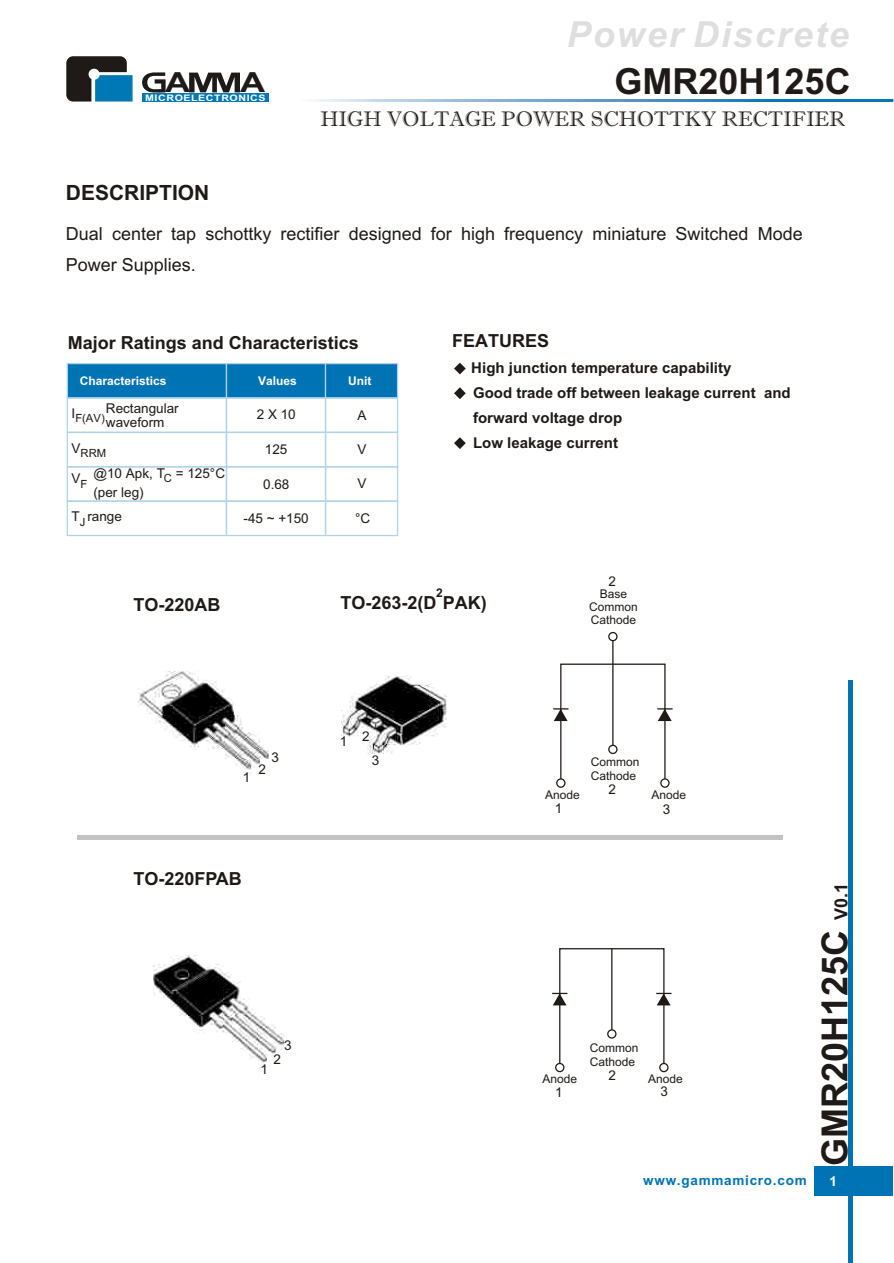
<style>
.page{position:relative;width:894px;height:1263px;background:#fff}
.page>*{position:absolute;margin:0;border:0;box-sizing:border-box;transform-origin:0 0}
.t1{font:700 36px "Arial CE";color:#1f1a17}
.t2{font:italic 700 36px "Arial";letter-spacing:.055em;color:#dedede}
.t3{font:700 27.75px "Arial";color:#1f1a17;scale:1.26 1}
.t4{font:21px "Imprint MT Shadow";color:#1f1a17}
.t5{font:700 21px "Arial CE";color:#1f1a17}
.t6{font:18px/30.2px "Arial CE";color:#1f1a17}
.t7{font:700 18px "Arial CE";color:#1f1a17}
.t8{font:700 15px/25.2px "Arial CE";color:#1f1a17}
.t9{font:13.5px/14.4px "Arial CE";color:#1f1a17}
.t10{font:700 13.5px "Arial CE";letter-spacing:.055em;color:#0073b5}
.t11{font:700 13.5px "Arial CE";color:#fff}
.t12{font:12px/13.4px "Arial CE";color:#1f1a17}
.t13{font:700 12px "Arial CE";color:#fff}
.t14{font:700 12px "Arial CE";color:#1f1a17}
.t15{font:11.25px "Arial CE";color:#1f1a17}
.t16{font:700 9px "Arial CE";letter-spacing:.055em;color:#fff;scale:1.19 1}
.s1{font-size:18px}
</style>
<div class="page">
<div style="left:67px;top:363px;width:160px;height:36px;background:#0073b5;border:1px solid #b0d4eb"></div>
<div style="left:226px;top:363px;width:100px;height:36px;background:#0073b5;border:1px solid #b0d4eb"></div>
<div style="left:325px;top:363px;width:73px;height:36px;background:#0073b5;border:1px solid #b0d4eb"></div>
<div style="left:67px;top:397px;width:160px;height:36px;border:1px solid #b0d4eb"></div>
<div style="left:226px;top:397px;width:100px;height:36px;border:1px solid #b0d4eb"></div>
<div style="left:325px;top:397px;width:73px;height:36px;border:1px solid #b0d4eb"></div>
<div style="left:67px;top:432px;width:160px;height:35px;border:1px solid #b0d4eb"></div>
<div style="left:226px;top:432px;width:100px;height:35px;border:1px solid #b0d4eb"></div>
<div style="left:325px;top:432px;width:73px;height:35px;border:1px solid #b0d4eb"></div>
<div style="left:67px;top:466px;width:160px;height:36px;border:1px solid #b0d4eb"></div>
<div style="left:226px;top:466px;width:100px;height:36px;border:1px solid #b0d4eb"></div>
<div style="left:325px;top:466px;width:73px;height:36px;border:1px solid #b0d4eb"></div>
<div style="left:67px;top:501px;width:160px;height:35px;border:1px solid #b0d4eb"></div>
<div style="left:226px;top:501px;width:100px;height:35px;border:1px solid #b0d4eb"></div>
<div style="left:325px;top:501px;width:73px;height:35px;border:1px solid #b0d4eb"></div>
<div style="left:560px;top:664px;width:106px;height:116px;border:1px solid #1f1a17"></div>
<hr style="left:612px;top:640px;width:2px;height:105px;background:#1f1a17">
<div style="left:608px;top:632px;width:10px;height:9px;border:1px solid #1f1a17;border-radius:50%"></div>
<div style="left:556px;top:778px;width:10px;height:10px;border:1px solid #1f1a17;border-radius:50%"></div>
<div style="left:660px;top:778px;width:10px;height:10px;border:1px solid #1f1a17;border-radius:50%"></div>
<div style="left:608px;top:745px;width:10px;height:9px;border:1px solid #1f1a17;border-radius:50%"></div>
<svg style="left:553px;top:708px;width:15px;height:13px"></svg>
<svg style="left:657px;top:708px;width:16px;height:13px"></svg>
<div style="left:559px;top:948px;width:106px;height:116px;border:1px solid #1f1a17"></div>
<hr style="left:611px;top:948px;width:1px;height:82px;background:#1f1a17">
<div style="left:555px;top:1063px;width:9px;height:9px;border:1px solid #1f1a17;border-radius:50%"></div>
<div style="left:659px;top:1063px;width:10px;height:9px;border:1px solid #1f1a17;border-radius:50%"></div>
<div style="left:607px;top:1029px;width:10px;height:10px;border:1px solid #1f1a17;border-radius:50%"></div>
<svg style="left:552px;top:993px;width:15px;height:12px"></svg>
<svg style="left:656px;top:993px;width:16px;height:12px"></svg>
<img style="left:154px;top:955px;width:131px;height:113px">
<img style="left:139px;top:672px;width:130px;height:102px">
<hr style="left:78px;top:835px;width:705px;height:4px;background:#c2c2c2">
<div style="left:814px;top:1166px;width:79px;height:30px;background:#0073b5"></div>
<div style="left:848px;top:681px;width:5px;height:582px;background:#0073b5"></div>
<img style="left:342px;top:676px;width:105px;height:78px">
<svg style="left:454px;top:363px;width:12px;height:11px"></svg>
<svg style="left:454px;top:387px;width:12px;height:12px"></svg>
<svg style="left:454px;top:437px;width:12px;height:12px"></svg>
<svg style="left:66px;top:56px;width:67px;height:46px;background:#375b6c"></svg>
<svg style="left:142px;top:72px;width:24px;height:21px"></svg>
<svg style="left:189px;top:73px;width:51px;height:19px"></svg>
<div style="left:142px;top:93px;width:126px;height:9px;background:#0078b5"></div>
<hr style="left:797px;top:99px;width:96px;height:3px;background:#0078b5">
<img style="left:315px;top:99px;width:482px;height:3px">
<h1 class="t2" style="left:567px;top:21px;width:284px">Power Discrete</h1>
<h2 class="t3" style="left:165px;top:72px;width:21px">A</h2>
<h2 class="t3" style="left:240px;top:72px;width:21px">A</h2>
<h1 class="t1" style="left:615px;top:68px;width:238px">GMR20H125C</h1>
<p class="t16" style="left:145px;top:94px;width:103px">MICROELECTRONICS</p>
<h3 class="t4" style="left:320px;top:111px;width:526px">HIGH VOLTAGE POWER SCHOTTKY RECTIFIER</h3>
<h3 class="t5" style="left:66px;top:184px;width:145px">DESCRIPTION</h3>
<p class="t6" style="left:66px;top:221px;width:738px">Dual center tap schottky rectifier designed for high frequency miniature Switched Mode<br>Power Supplies.</p>
<p class="t7" style="left:68px;top:336px;width:293px">Major Ratings and Characteristics</p>
<p class="t13" style="left:80px;top:376px;width:88px">Characteristics</p>
<p class="t13" style="left:258px;top:376px;width:40px">Values</p>
<p class="t13" style="left:348px;top:376px;width:25px">Unit</p>
<p class="t15" style="left:72px;top:414px;width:35px"><sup>I</sup>F(AV)</p>
<p class="t9" style="left:106px;top:402px;width:74px">Rectangular waveform</p>
<p class="t15" style="left:72px;top:449px;width:36px"><sup>V</sup>RRM</p>
<p class="t9" style="left:72px;top:473px;width:17px">V<sub>F</sub></p>
<p class="t9" style="left:93px;top:465px;width:133px;line-height:19px">@10 Apk, T<sub>C</sub> = 125°C (per leg)</p>
<p class="t9" style="left:72px;top:511px;width:52px">T range</p>
<p class="t9" style="left:257px;top:409px;width:41px">2 X 10</p>
<p class="t9" style="left:265px;top:443px;width:24px">125</p>
<p class="t9" style="left:358px;top:409px;width:11px">A</p>
<p class="t9" style="left:358px;top:443px;width:11px">V</p>
<p class="t9" style="left:358px;top:478px;width:11px">V</p>
<p class="t9" style="left:355px;top:512px;width:17px">°C</p>
<p class="t9" style="left:263px;top:478px;width:28px">0.68</p>
<p class="t9" style="left:244px;top:512px;width:67px">-45 ~ +150</p>
<p class="t15" style="left:80px;top:518px;width:7px">J</p>
<p class="t7" style="left:452px;top:334px;width:99px">FEATURES</p>
<p class="t8" style="left:471px;top:357px;width:321px">High junction temperature capability<br>Good trade off between leakage current and forward voltage drop<br>Low leakage current</p>
<p class="t9" style="left:608px;top:575px;width:9px">2</p>
<p class="t7" style="left:133px;top:598px;width:89px">TO-220AB</p>
<p class="t9" style="left:243px;top:771px;width:9px">1</p>
<p class="t9" style="left:272px;top:752px;width:9px">3</p>
<p class="t9" style="left:258px;top:763px;width:9px">2</p>
<p class="t7" style="left:133px;top:871px;width:110px">TO-220FPAB</p>
<p class="t14" style="left:436px;top:588px;width:8px">2</p>
<p class="t7" style="left:340px;top:596px;width:148px">TO-263-2(D PAK)</p>
<p class="t9" style="left:340px;top:733px;width:31px">1 2</p>
<p class="t9" style="left:372px;top:754px;width:9px">3</p>
<p class="t9" style="left:261px;top:1063px;width:9px">1</p>
<p class="t9" style="left:284px;top:1040px;width:9px">3</p>
<p class="t9" style="left:274px;top:1053px;width:9px">2</p>
<p class="t12" style="left:589px;top:588px;width:50px;text-align:center">Base<br>Common<br>Cathode</p>
<p class="t12" style="left:545px;top:789px;width:36px">Anode</p>
<p class="t9" style="left:555px;top:802px;width:9px">1</p>
<p class="t12" style="left:591px;top:756px;width:50px">Common<br>Cathode</p>
<p class="t9" style="left:608px;top:783px;width:9px">2</p>
<p class="t12" style="left:651px;top:789px;width:36px">Anode</p>
<p class="t9" style="left:663px;top:803px;width:9px">3</p>
<p class="t12" style="left:543px;top:1073px;width:36px">Anode</p>
<p class="t9" style="left:555px;top:1087px;width:9px">1</p>
<p class="t12" style="left:590px;top:1042px;width:50px">Common<br>Cathode</p>
<p class="t9" style="left:609px;top:1069px;width:9px">2</p>
<p class="t12" style="left:648px;top:1073px;width:36px">Anode</p>
<p class="t9" style="left:661px;top:1086px;width:9px">3</p>
<h1 class="t1" style="left:821px;top:1166px;width:285px;rotate:-90deg">GMR20H125C <span class="s1">V0.1</span></h1>
<p class="t10" style="left:643px;top:1175px;width:165px">www.gammamicro.com</p>
<p class="t11" style="left:830px;top:1176px;width:9px">1</p>
</div>
